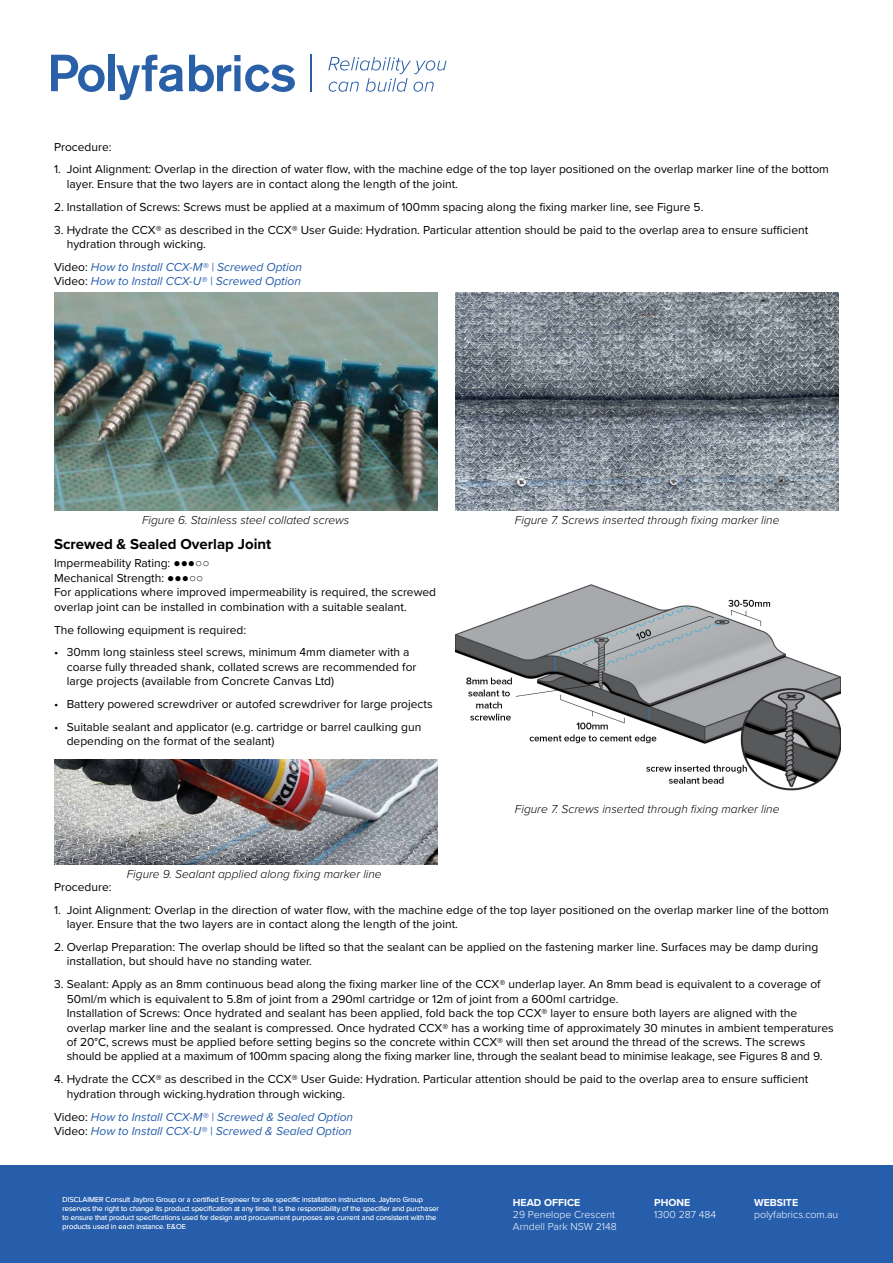
<style>
.page{position:relative;width:893px;height:1263px;background:#fff}
.page>*{position:absolute;margin:0;border:0;box-sizing:border-box;transform-origin:0 0}
.t1{font:700 15px "Proxima Nova";color:#000}
.t2{font:12px/14.4px "Proxima Nova";color:#000}
.t3{font:italic 300 12px "Proxima Nova";color:#000}
.t4{font:italic 12px/14.4px "Proxima Nova";color:#265eac}
.t5{font:300 10.5px/12px "Proxima Nova";color:#fff}
.t6{font:700 10.5px "Proxima Nova";color:#fff}
.t7{font:300 7.5px/9px "Proxima Nova";color:#fff}
.s1{font-style:normal;color:#000}
.s2{font-family:"Arial"}
</style>
<div class="page">
<svg style="left:51px;top:55px;width:54px;height:37px"></svg>
<div style="left:108px;top:55px;width:6px;height:36px;background:#2960a8"></div>
<svg style="left:116px;top:55px;width:67px;height:45px"></svg>
<svg style="left:189px;top:55px;width:106px;height:37px"></svg>
<hr style="left:310px;top:54px;width:2px;height:38px;background:#2960a8">
<svg style="left:328px;top:57px;width:118px;height:35px"></svg>
<div style="left:0;top:1165px;width:893px;height:98px;background:#265eac"></div>
<img style="left:54px;top:293px;width:383px;height:217px">
<img style="left:455px;top:293px;width:384px;height:217px">
<img style="left:54px;top:759px;width:383px;height:105px">
<img style="left:455px;top:584px;width:386px;height:207px">
<p class="t2" style="left:54px;top:139px;width:59px">Procedure:</p>
<p class="t2" style="left:67px;top:162px;width:764px;text-indent:-13px">1. Joint Alignment: Overlap in the direction of water flow, with the machine edge of the top layer positioned on the overlap marker line of the bottom layer. Ensure that the two layers are in contact along the length of the joint.</p>
<p class="t2" style="left:54px;top:199px;width:651px">2. Installation of Screws: Screws must be applied at a maximum of 100mm spacing along the fixing marker line, see Figure 5.</p>
<p class="t2" style="left:67px;top:222px;width:743px;text-indent:-13px">3. Hydrate the CCX® as described in the CCX® User Guide: Hydration. Particular attention should be paid to the overlap area to ensure sufficient hydration through wicking.</p>
<p class="t4" style="left:54px;top:259px;width:250px"><span class="s1">Video:</span> How to Install CCX-M® | Screwed Option<br><span class="s1">Video:</span> How to Install CCX-U® | Screwed Option</p>
<p class="t3" style="left:142px;top:511px;width:209px">Figure 6. Stainless steel collated screws</p>
<p class="t3" style="left:515px;top:511px;width:266px">Figure 7. Screws inserted through fixing marker line</p>
<p class="t1" style="left:54px;top:532px;width:219px">Screwed &amp; Sealed Overlap Joint</p>
<p class="t2" style="left:54px;top:556px;width:384px">Impermeability Rating: <span class="s2">●●●○○<br></span>Mechanical Strength: <span class="s2">●●●○○<br></span>For applications where improved impermeability is required, the screwed overlap joint can be installed in combination with a suitable sealant.</p>
<p class="t2" style="left:54px;top:622px;width:194px">The following equipment is required:</p>
<p class="t2" style="left:67px;top:645px;width:351px;text-indent:-13px">• 30mm long stainless steel screws, minimum 4mm diameter with a coarse fully threaded shank, collated screws are recommended for large projects (available from Concrete Canvas Ltd)</p>
<p class="t2" style="left:54px;top:696px;width:380px">• Battery powered screwdriver or autofed screwdriver for large projects</p>
<p class="t2" style="left:67px;top:719px;width:356px;text-indent:-13px">• Suitable sealant and applicator (e.g. cartridge or barrel caulking gun depending on the format of the sealant)</p>
<p class="t3" style="left:127px;top:865px;width:257px">Figure 9. Sealant applied along fixing marker line</p>
<p class="t3" style="left:515px;top:800px;width:266px">Figure 7. Screws inserted through fixing marker line</p>
<p class="t2" style="left:54px;top:879px;width:59px">Procedure:</p>
<p class="t2" style="left:67px;top:902px;width:764px;text-indent:-13px">1. Joint Alignment: Overlap in the direction of water flow, with the machine edge of the top layer positioned on the overlap marker line of the bottom layer. Ensure that the two layers are in contact along the length of the joint.</p>
<p class="t2" style="left:67px;top:939px;width:753px;text-indent:-13px">2. Overlap Preparation: The overlap should be lifted so that the sealant can be applied on the fastening marker line. Surfaces may be damp during installation, but should have no standing water.</p>
<p class="t2" style="left:67px;top:976px;width:769px;text-indent:-13px">3. Sealant: Apply as an 8mm continuous bead along the fixing marker line of the CCX® underlap layer. An 8mm bead is equivalent to a coverage of 50ml/m which is equivalent to 5.8m of joint from a 290ml cartridge or 12m of joint from a 600ml cartridge.<br>Installation of Screws: Once hydrated and sealant has been applied, fold back the top CCX® layer to ensure both layers are aligned with the overlap marker line and the sealant is compressed. Once hydrated CCX® has a working time of approximately 30 minutes in ambient temperatures of 20°C, screws must be applied before setting begins so the concrete within CCX® will then set around the thread of the screws. The screws should be applied at a maximum of 100mm spacing along the fixing marker line, through the sealant bead to minimise leakage, see Figures 8 and 9.</p>
<p class="t2" style="left:67px;top:1071px;width:743px;text-indent:-13px">4. Hydrate the CCX® as described in the CCX® User Guide: Hydration. Particular attention should be paid to the overlap area to ensure sufficient hydration through wicking.hydration through wicking.</p>
<p class="t4" style="left:54px;top:1109px;width:301px"><span class="s1">Video:</span> How to Install CCX-M® | Screwed &amp; Sealed Option<br><span class="s1">Video:</span> How to Install CCX-U® | Screwed &amp; Sealed Option</p>
<p class="t7" style="left:63px;top:1194px;width:378px">DISCLAIMER Consult Jaybro Group or a certified Engineer for site specific installation instructions. Jaybro Group reserves the right to change its product specification at any time. It is the responsibility of the specifier and purchaser to ensure that product specifications used for design and procurement purposes are current and consistent with the products used in each instance. E&amp;OE</p>
<p class="t6" style="left:513px;top:1194px;width:69px">HEAD OFFICE</p>
<p class="t5" style="left:513px;top:1208px;width:105px">29 Penelope Crescent<br>Arndell Park NSW 2148</p>
<p class="t6" style="left:654px;top:1194px;width:38px">PHONE</p>
<p class="t5" style="left:654px;top:1208px;width:63px">1300 287 484</p>
<p class="t6" style="left:754px;top:1194px;width:46px">WEBSITE</p>
<p class="t5" style="left:754px;top:1208px;width:86px">polyfabrics.com.au</p>
</div>
